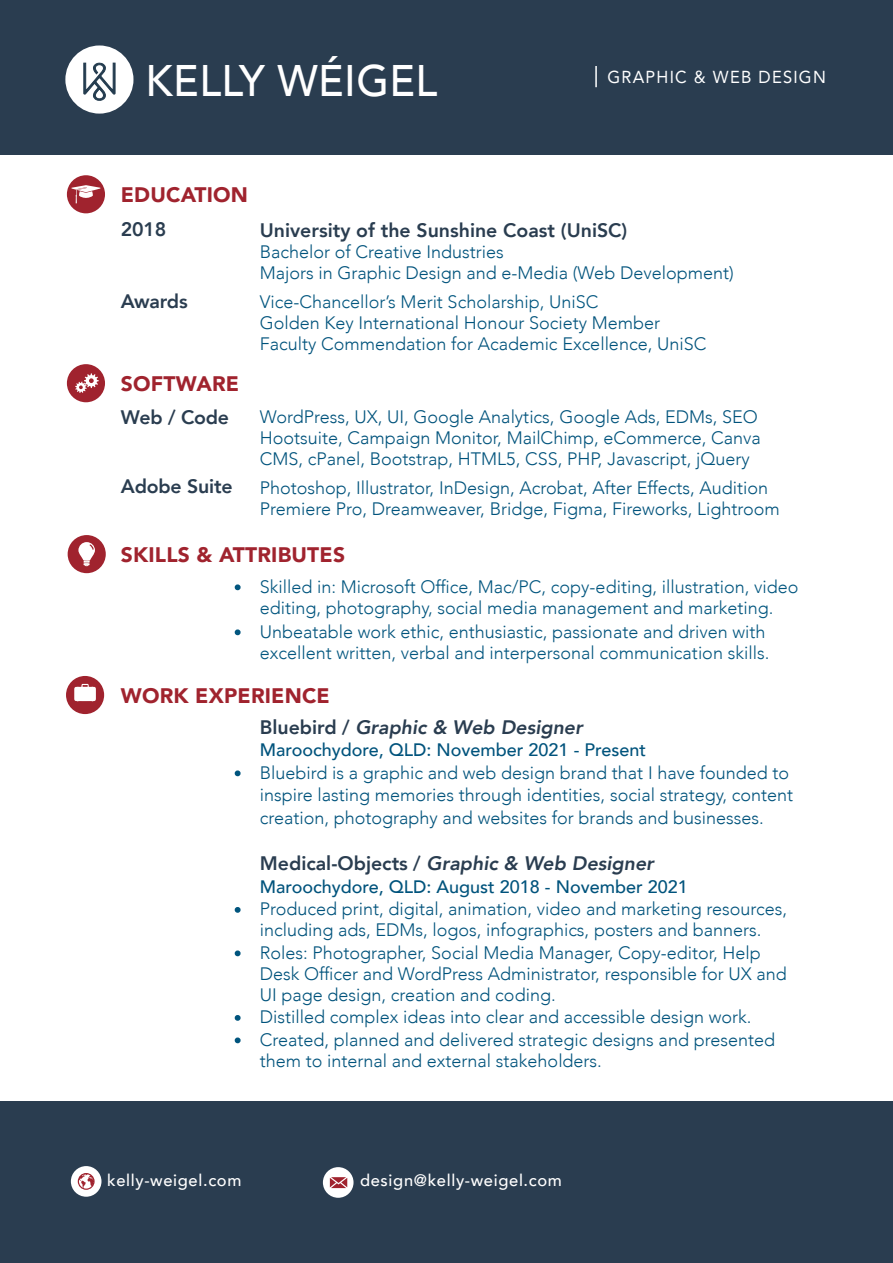
<style>
.page{position:relative;width:893px;height:1263px;background:#fff}
.page>*{position:absolute;margin:0;border:0;box-sizing:border-box;transform-origin:0 0}
.t1{font:800 57px "Avenir";letter-spacing:.055em;color:#fff}
.t2{font:500 44.1px "Avenir";letter-spacing:.01em;color:#fff;scale:.95 1}
.t3{font:900 21px "Avenir";letter-spacing:.01em;color:#a0232e}
.t4{font:800 19.5px "Avenir";color:#2a3d50}
.t5{font:italic 800 19.5px "Avenir";color:#2a3d50}
.t6{font:300 18px/21px "Avenir";color:#00537c}
.t7{font:300 18px/21px "Avenir";color:#02567f;text-align:center}
.t8{font:500 18px "Avenir";color:#00537c}
.t9{font:17.4px "Avenir";letter-spacing:.075em;color:#fff;scale:.95 1}
.t10{font:500 16.5px "Avenir";letter-spacing:.04em;color:#fff}
.s1{font-weight:800}
.s2{color:#00537c}
.s3{font-style:normal}
.s4{font-weight:800;color:#02567f}
</style>
<div class="page">
<div style="left:0;top:1101px;width:893px;height:162px;background:#2a3d50"></div>
<div style="left:323px;top:1167px;width:31px;height:31px;background:#fff;border-radius:50%"></div>
<svg style="left:330px;top:1177px;width:17px;height:11px"></svg>
<div style="left:71px;top:1166px;width:30px;height:31px;background:#fff;border-radius:50%"></div>
<svg style="left:78px;top:1173px;width:17px;height:17px"></svg>
<div style="left:0;top:0;width:893px;height:154px;background:#2a3d50"></div>
<hr style="left:595px;top:66px;width:2px;height:21px;background:#fff">
<div style="left:67px;top:175px;width:38px;height:38px;background:#a0232e;border-radius:50%"></div>
<svg style="left:72px;top:185px;width:28px;height:18px"></svg>
<div style="left:66px;top:676px;width:38px;height:38px;background:#a0232e;border-radius:50%"></div>
<svg style="left:74px;top:684px;width:22px;height:17px"></svg>
<div style="left:68px;top:535px;width:38px;height:38px;background:#a0232e;border-radius:50%"></div>
<svg style="left:78px;top:542px;width:17px;height:24px"></svg>
<div style="left:67px;top:364px;width:38px;height:38px;background:#a0232e;border-radius:50%"></div>
<svg style="left:75px;top:373px;width:24px;height:20px"></svg>
<div style="left:65px;top:45px;width:68px;height:69px;background:#fff;border-radius:50%"></div>
<svg style="left:84px;top:63px;width:31px;height:38px"></svg>
<h2 class="t2" style="left:146px;top:43px;width:309px">KELLY WÉIGEL</h2>
<h1 class="t1" style="left:65px;top:61px;width:176px">KELLY</h1>
<p class="t9" style="left:607px;top:62px;width:232px">GRAPHIC &amp; WEB DESIGN</p>
<p class="t3" style="left:121px;top:176px;width:129px">EDUCATION</p>
<p class="t4" style="left:121px;top:214px;width:47px">2018</p>
<p class="t4" style="left:121px;top:286px;width:68px">Awards</p>
<p class="t3" style="left:121px;top:365px;width:120px">SOFTWARE</p>
<p class="t4" style="left:121px;top:402px;width:110px">Web / Code</p>
<p class="t4" style="left:121px;top:471px;width:113px">Adobe Suite</p>
<p class="t4" style="left:260px;top:215px;width:369px">University of the Sunshine Coast (UniSC)</p>
<p class="t6" style="left:260px;top:241px;width:475px">Bachelor of Creative Industries<br>Majors in Graphic Design and e-Media (Web Development)</p>
<p class="t7" style="left:260px;top:291px;width:340px">Vice-Chancellor’s Merit Scholarship, UniSC</p>
<p class="t6" style="left:260px;top:312px;width:448px">Golden Key International Honour Society Member<br>Faculty Commendation for Academic Excellence, UniSC</p>
<p class="t6" style="left:260px;top:406px;width:502px">WordPress, UX, UI, Google Analytics, Google Ads, EDMs, SEO<br>Hootsuite, Campaign Monitor, MailChimp, eCommerce, Canva<br>CMS, cPanel, Bootstrap, HTML5, CSS, PHP, Javascript, jQuery</p>
<p class="t6" style="left:260px;top:477px;width:521px">Photoshop, Illustrator, InDesign, Acrobat, After Effects, Audition<br>Premiere Pro, Dreamweaver, Bridge, Figma, Fireworks, Lightroom</p>
<p class="t3" style="left:121px;top:536px;width:226px">SKILLS &amp; ATTRIBUTES</p>
<p class="t7" style="left:235px;top:576px;width:565px"><span class="s1">·</span> Skilled in: Microsoft Office, Mac/PC, copy-editing, illustration, video editing, photography, social media management and marketing.</p>
<p class="t7" style="left:235px;top:621px;width:536px;text-align:right"><span class="s1">·</span> <span class="s2">Unbeatable work ethic, enthusiastic, passionate</span> and driven with excellent written, verbal and interpersonal communication skills.</p>
<p class="t3" style="left:121px;top:677px;width:211px">WORK EXPERIENCE</p>
<p class="t5" style="left:260px;top:715px;width:324px"><span class="s3">Bluebird /</span> Graphic &amp; Web Designer</p>
<p class="t8" style="left:260px;top:734px;width:388px">Maroochydore, QLD: November 2021 - Present</p>
<p class="t6" style="left:235px;top:762px;width:556px"><span class="s4">·</span> Bluebird is a graphic and web design brand that I have founded to</p>
<p class="t6" style="left:260px;top:784px;width:535px">inspire lasting memories through identities, social strategy, content</p>
<p class="t6" style="left:260px;top:807px;width:505px">creation, photography and websites for brands and businesses.</p>
<p class="t5" style="left:260px;top:852px;width:396px"><span class="s3">Medical-Objects /</span> Graphic &amp; Web Designer</p>
<p class="t8" style="left:260px;top:871px;width:429px">Maroochydore, QLD: August 2018 - November 2021</p>
<p class="t6" style="left:235px;top:898px;width:554px"><span class="s4">·</span> Produced print, digital, animation, video and marketing resources,</p>
<p class="t6" style="left:260px;top:919px;width:503px">including ads, EDMs, logos, infographics, posters and banners.</p>
<p class="t6" style="left:235px;top:942px;width:527px"><span class="s4">·</span> Roles: Photographer, Social Media Manager, Copy-editor, Help</p>
<p class="t6" style="left:260px;top:963px;width:528px">Desk Officer and WordPress Administrator, responsible for UX and</p>
<p class="t6" style="left:260px;top:984px;width:297px">UI page design, creation and coding.</p>
<p class="t6" style="left:235px;top:1006px;width:518px"><span class="s4">·</span> Distilled complex ideas into clear and accessible design work.</p>
<p class="t6" style="left:235px;top:1029px;width:542px"><span class="s4">·</span> Created, planned and delivered strategic designs and presented</p>
<p class="t6" style="left:260px;top:1050px;width:344px">them to internal and external stakeholders.</p>
<p class="t10" style="left:80px;top:1166px;width:163px">W: kelly-weigel.com</p>
<p class="t10" style="left:339px;top:1166px;width:225px">E: design@kelly-weigel.com</p>
</div>
